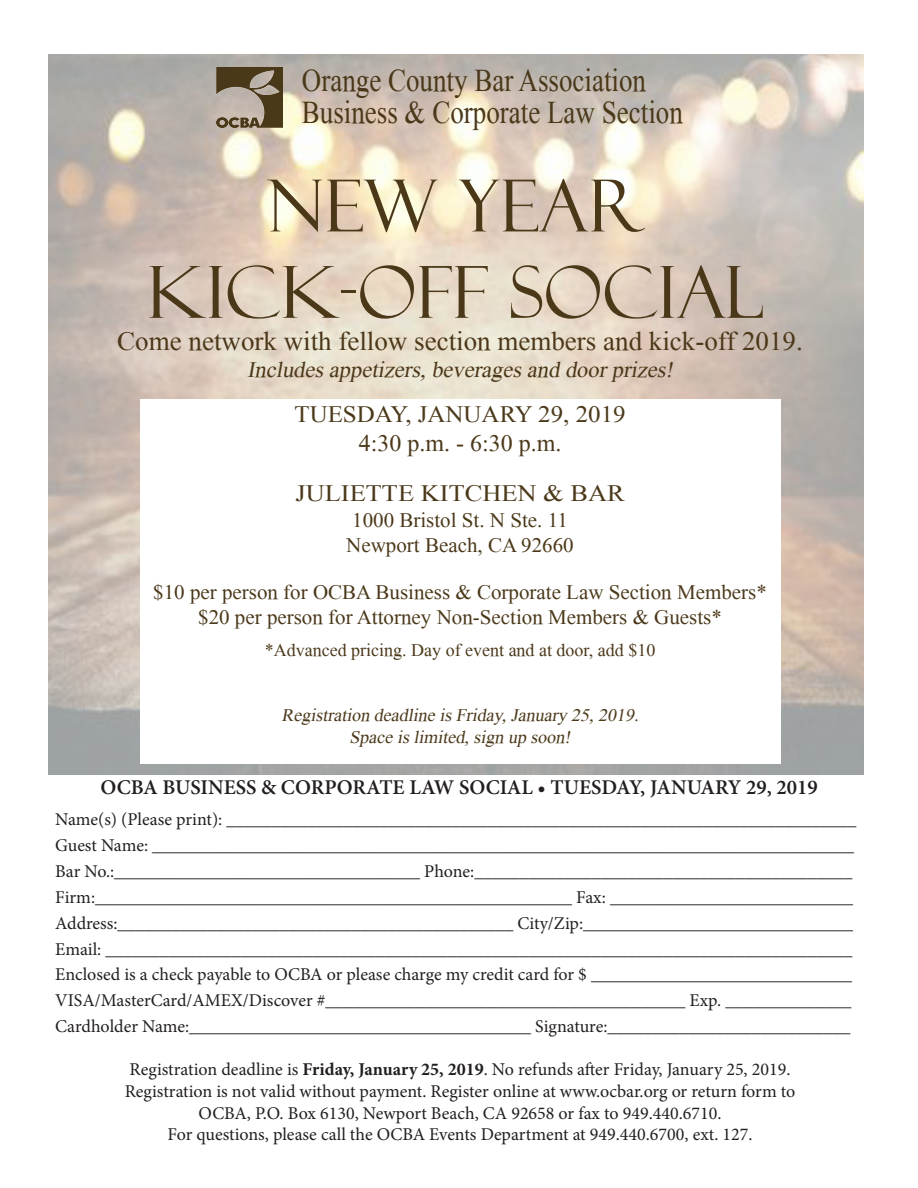
<style>
.page{position:relative;width:918px;height:1188px;background:#fff}
.page>*{position:absolute;margin:0;border:0;box-sizing:border-box;transform-origin:0 0}
.t1{font:72px "Felix Titling";color:#4a3819}
.t2{font:32.4px "Mongolian Baiti";color:#4a3819;scale:.83 1}
.t3{font:27px "Mongolian Baiti";color:#4c3719}
.t4{font:24px "Mongolian Baiti";color:#4b391a;scale:1.04 1}
.t5{font:24px "Mongolian Baiti";color:#4b391a;scale:1.1 1}
.t6{font:24px "Mongolian Baiti";color:#4b391a}
.t7{font:italic 22.5px "Mongolian Baiti";color:#4c3719}
.t8{font:21px "Mongolian Baiti";color:#4b391a}
.t9{font:600 21px "Minion Pro";color:#231f20}
.t10{font:18px "Minion Pro";color:#231f20}
.t11{font:italic 18px "Mongolian Baiti";color:#4b391a}
.t12{font:18px "Mongolian Baiti";color:#4b391a}
.s1{font-weight:700}
</style>
<div class="page">
<img style="left:48px;top:54px;width:816px;height:721px">
<div style="left:140px;top:400px;width:640px;height:364px;background:#fff"></div>
<img style="left:217px;top:68px;width:65px;height:60px">
<p class="t2" style="left:302px;top:63px;width:416px">Orange County Bar Association</p>
<p class="t2" style="left:302px;top:95px;width:461px">Business &amp; Corporate Law Section</p>
<p class="t1" style="left:267px;top:165px;width:380px">NEW YEAR</p>
<p class="t1" style="left:147px;top:251px;width:620px">KICK-OFF SOCIAL</p>
<p class="t3" style="left:117px;top:327px;width:687px">Come network with fellow section members and kick-off 2019.</p>
<p class="t7" style="left:247px;top:358px;width:432px">Includes app etizers,beverages and doorprizes!</p>
<p class="t4" style="left:294px;top:402px;width:320px">TUESDAY, JANUARY 29, 2019</p>
<p class="t6" style="left:359px;top:430px;width:204px">4:30 p.m. - 6:30 p.m.</p>
<p class="t5" style="left:295px;top:481px;width:301px">JULIETTE KITCHEN &amp; BAR</p>
<p class="t8" style="left:352px;top:509px;width:217px">1000 Bristol St. N Ste. 11</p>
<p class="t8" style="left:346px;top:534px;width:229px">Newport Beach, CA 92660</p>
<p class="t8" style="left:153px;top:581px;width:615px">$10 per person for OCBA Business &amp; Corporate Law Section Members*</p>
<p class="t8" style="left:198px;top:606px;width:525px">$20 per person for Attorney Non-Section Members &amp; Guests*</p>
<p class="t12" style="left:265px;top:641px;width:392px">*Advanced pricing. Day of event and at door, add $10</p>
<p class="t11" style="left:281px;top:706px;width:362px">Registration deadline is Friday,January 25,2019.</p>
<p class="t11" style="left:350px;top:727px;width:226px">Sp ace is limited,sign up soon!</p>
<p class="t9" style="left:100px;top:772px;width:719px">OCBA BUSINESS &amp; CORPORATE LAW SOCIAL • TUESDAY, JANUARY 29, 2019</p>
<p class="t10" style="left:55px;top:808px;width:803px">Name(s) (Please print): ______________________________________________________________________</p>
<p class="t10" style="left:55px;top:833px;width:801px">Guest Name: ______________________________________________________________________________</p>
<p class="t10" style="left:55px;top:859px;width:799px">Bar No.:__________________________________ Phone:__________________________________________</p>
<p class="t10" style="left:55px;top:885px;width:799px">Firm:_____________________________________________________ Fax: ___________________________</p>
<p class="t10" style="left:55px;top:911px;width:799px">Address:____________________________________________ City/Zip:______________________________</p>
<p class="t10" style="left:55px;top:937px;width:799px">Email: ___________________________________________________________________________________</p>
<p class="t10" style="left:55px;top:963px;width:798px">Enclosed is a check payable to OCBA or please charge my credit card for $ _____________________________</p>
<p class="t10" style="left:55px;top:989px;width:798px">VISA/MasterCard/AMEX/Discover #________________________________________ Exp. ______________</p>
<p class="t10" style="left:55px;top:1014px;width:797px">Cardholder Name:______________________________________ Signature:___________________________</p>
<p class="t10" style="left:130px;top:1058px;width:662px">Registration deadline is <span class="s1">Friday, January 25, 2019</span>. No refunds after Friday, January 25, 2019.</p>
<p class="t10" style="left:125px;top:1079px;width:672px">Registration is not valid without payment. Register online at www.ocbar.org or return form to</p>
<p class="t10" style="left:199px;top:1101px;width:524px">OCBA, P.O. Box 6130, Newport Beach, CA 92658 or fax to 949.440.6710.</p>
<p class="t10" style="left:168px;top:1122px;width:586px">For questions, please call the OCBA Events Department at 949.440.6700, ext. 127.</p>
</div>
